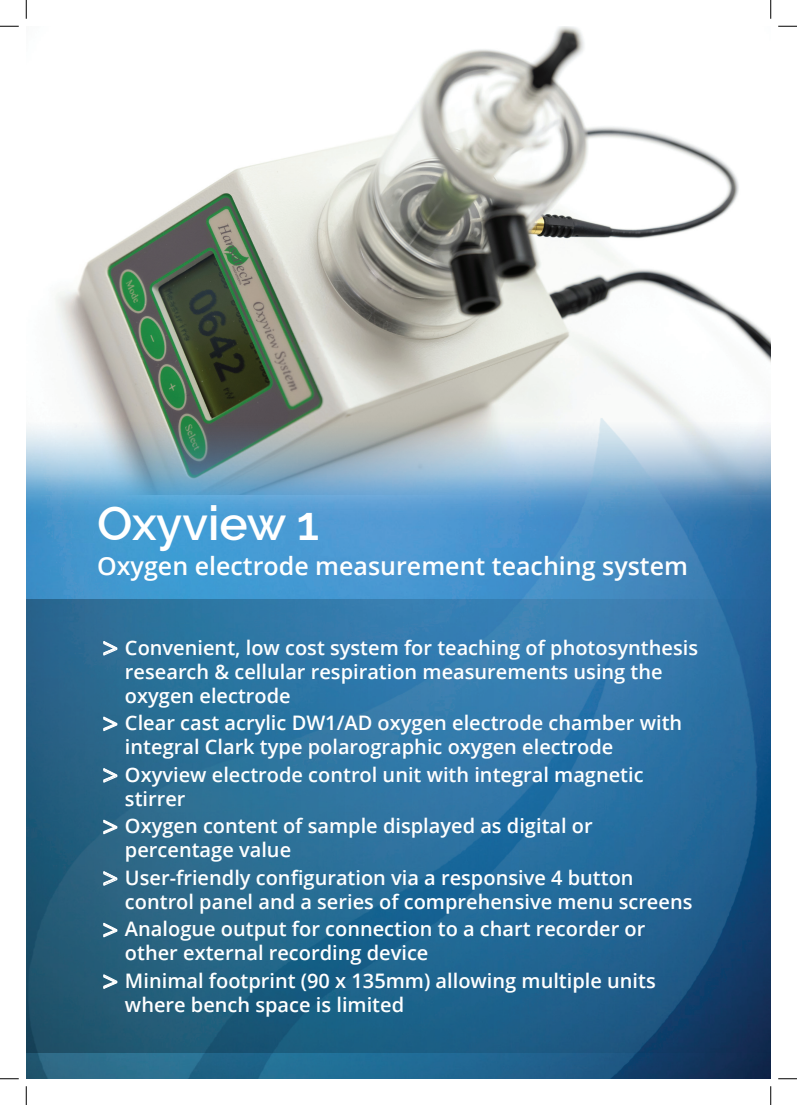
<style>
.page{position:relative;width:797px;height:1105px;background:#fff}
.page>*{position:absolute;margin:0;border:0;box-sizing:border-box;transform-origin:0 0}
.t1{font:600 47.5px "Raleway";color:#fff}
.t2{font:600 25px "Open Sans";color:#fff}
.t3{font:600 20px/24px "Open Sans";color:#fff}
.s1{font-weight:400;font-size:27.5px}
</style>
<div class="page">
<img style="left:26px;top:26px;width:744px;height:1053px">
<svg style="left:26px;top:599px;width:744px;height:453px;background:#276994"></svg>
<svg style="left:102px;top:640px;width:16px;height:17px"></svg>
<svg style="left:102px;top:715px;width:16px;height:17px"></svg>
<svg style="left:102px;top:767px;width:16px;height:17px"></svg>
<svg style="left:102px;top:818px;width:16px;height:17px"></svg>
<svg style="left:102px;top:870px;width:16px;height:17px"></svg>
<svg style="left:102px;top:921px;width:16px;height:17px"></svg>
<svg style="left:102px;top:973px;width:16px;height:17px"></svg>
<svg style="left:0;top:25px;width:19px;height:2px"></svg>
<svg style="left:778px;top:25px;width:19px;height:2px"></svg>
<svg style="left:0;top:1078px;width:19px;height:1px"></svg>
<svg style="left:778px;top:1078px;width:19px;height:1px"></svg>
<svg style="left:25px;top:0;width:2px;height:19px"></svg>
<svg style="left:25px;top:1086px;width:2px;height:19px"></svg>
<svg style="left:770px;top:0;width:1px;height:19px"></svg>
<svg style="left:770px;top:1086px;width:1px;height:19px"></svg>
<h1 class="t1" style="left:97px;top:496px;width:223px">Oxyview 1</h1>
<p class="t2" style="left:97px;top:548px;width:592px">Oxygen electrode measurement teaching system</p>
<p class="t3" style="left:125px;top:635px;width:574px;text-indent:-22px"><span class="s1">&gt;</span> Convenient, low cost system for teaching of photosynthesis research &amp; cellular respiration measurements using the oxygen electrode</p>
<p class="t3" style="left:125px;top:710px;width:559px;text-indent:-22px"><span class="s1">&gt;</span> Clear cast acrylic DW1/AD oxygen electrode chamber with integral Clark type polarographic oxygen electrode</p>
<p class="t3" style="left:125px;top:762px;width:520px;text-indent:-22px"><span class="s1">&gt;</span> Oxyview electrode control unit with integral magnetic stirrer</p>
<p class="t3" style="left:125px;top:813px;width:469px;text-indent:-22px"><span class="s1">&gt;</span> Oxygen content of sample displayed as digital or percentage value</p>
<p class="t3" style="left:125px;top:865px;width:569px;text-indent:-22px"><span class="s1">&gt;</span> User-friendly configuration via a responsive 4 button control panel and a series of comprehensive menu screens</p>
<p class="t3" style="left:125px;top:916px;width:522px;text-indent:-22px"><span class="s1">&gt;</span> Analogue output for connection to a chart recorder or other external recording device</p>
<p class="t3" style="left:125px;top:968px;width:532px;text-indent:-22px"><span class="s1">&gt;</span> Minimal footprint (90 x 135mm) allowing multiple units where bench space is limited</p>
</div>
